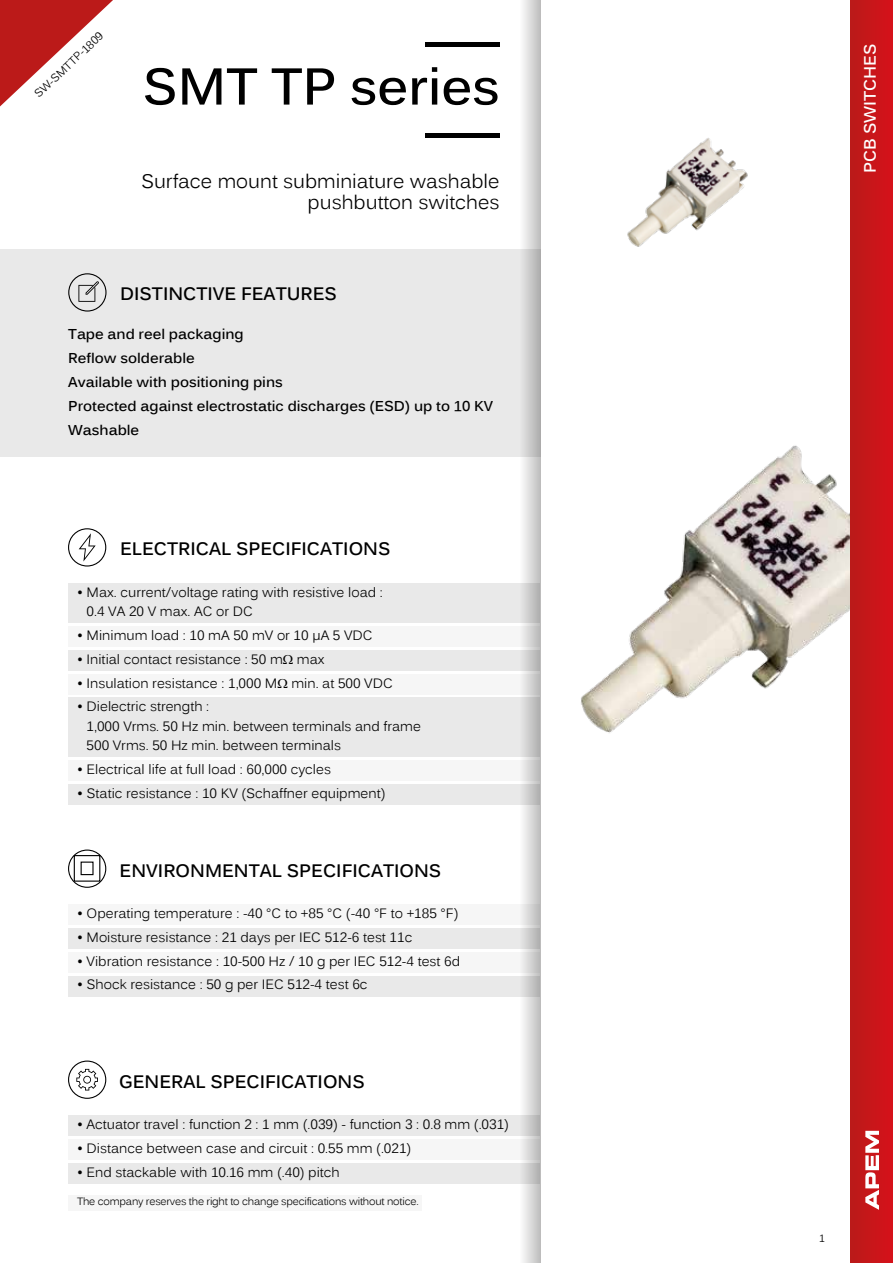
<style>
.page{position:relative;width:893px;height:1263px;background:#fff}
.page>*{position:absolute;margin:0;border:0;box-sizing:border-box;transform-origin:0 0}
.t1{font:700 51px "Kalinga";color:#000}
.t2{font:19.5px/21px "Kalinga";color:#000;text-align:right}
.t3{font:700 18px "Kalinga";color:#000}
.t4{font:700 16.5px "Kalinga";color:#fff}
.t5{font:700 14.25px/24px "Kalinga";color:#000}
.t6{font:13.5px/19.5px "Kalinga";color:#000}
.t7{font:11.25px "Kalinga";color:#000}
.t8{font:10.5px "Kalinga";letter-spacing:-.02em;color:#000}
</style>
<div class="page">
<div style="left:69px;top:905px;width:471px;height:20px;background:#f6f6f6"></div>
<div style="left:69px;top:928px;width:471px;height:20px;background:#e9e9e9"></div>
<div style="left:69px;top:952px;width:471px;height:20px;background:#f6f6f6"></div>
<div style="left:69px;top:976px;width:471px;height:20px;background:#e9e9e9"></div>
<svg style="left:68px;top:849px;width:38px;height:39px"></svg>
<div style="left:74px;top:855px;width:26px;height:27px;border:1px solid #000"></div>
<div style="left:81px;top:861px;width:13px;height:14px;border:1px solid #000"></div>
<div style="left:69px;top:583px;width:471px;height:40px;background:#e9e9e9"></div>
<div style="left:69px;top:627px;width:471px;height:20px;background:#f6f6f6"></div>
<div style="left:69px;top:650px;width:471px;height:20px;background:#e9e9e9"></div>
<div style="left:69px;top:674px;width:471px;height:20px;background:#f6f6f6"></div>
<div style="left:69px;top:698px;width:471px;height:59px;background:#e9e9e9"></div>
<div style="left:69px;top:761px;width:471px;height:20px;background:#f6f6f6"></div>
<div style="left:69px;top:784px;width:471px;height:20px;background:#e9e9e9"></div>
<svg style="left:68px;top:528px;width:38px;height:38px"></svg>
<div style="left:0;top:250px;width:540px;height:207px;background:#e9e9e9"></div>
<svg style="left:68px;top:273px;width:39px;height:39px"></svg>
<hr style="left:426px;top:134px;width:74px;height:4px;background:#000">
<hr style="left:426px;top:43px;width:74px;height:4px;background:#000">
<div style="left:69px;top:1116px;width:471px;height:20px;background:#e9e9e9"></div>
<div style="left:69px;top:1139px;width:471px;height:20px;background:#f6f6f6"></div>
<div style="left:69px;top:1163px;width:471px;height:20px;background:#e9e9e9"></div>
<svg style="left:68px;top:1060px;width:38px;height:39px"></svg>
<svg style="left:519px;top:0;width:21px;height:1263px"></svg>
<div style="left:69px;top:1195px;width:353px;height:15px;background:#f6f6f6"></div>
<img style="left:627px;top:138px;width:121px;height:109px">
<img style="left:581px;top:445px;width:269px;height:288px">
<svg style="left:0;top:0;width:113px;height:106px"></svg>
<div style="left:850px;top:0;width:43px;height:1263px;background:linear-gradient(to right,#ba1a19,#d6121a)"></div>
<svg style="left:865px;top:1131px;width:14px;height:79px"></svg>
<p class="t7" style="left:31px;top:91px;width:91px;rotate:-44deg">SW-SMTTP-1809</p>
<h1 class="t1" style="left:143px;top:53px;width:359px">SMT TP series</h1>
<h2 class="t2" style="left:141px;top:173px;width:360px">Surface mount subminiature washable pushbutton switches</h2>
<h3 class="t3" style="left:120px;top:282px;width:218px">DISTINCTIVE FEATURES</h3>
<p class="t5" style="left:68px;top:324px;width:426px">Tape and reel packaging<br>Reflow solderable<br>Available with positioning pins<br>Protected against electrostatic discharges (ESD) up to 10 KV<br>Washable</p>
<h3 class="t3" style="left:120px;top:537px;width:272px">ELECTRICAL SPECIFICATIONS</h3>
<p class="t6" style="left:87px;top:584px;width:298px;text-indent:-10px">• Max. current/voltage rating with resistive load :<br>0.4 VA 20 V max. AC or DC</p>
<p class="t6" style="left:77px;top:627px;width:297px">• Minimum load : 10 mA 50 mV or 10 µA 5 VDC</p>
<p class="t6" style="left:77px;top:651px;width:249px">• Initial contact resistance : 50 m max</p>
<p class="t6" style="left:77px;top:674px;width:317px">• Insulation resistance : 1,000 M min. at 500 VDC</p>
<p class="t6" style="left:87px;top:698px;width:336px;text-indent:-10px">• Dielectric strength :<br>1,000 Vrms. 50 Hz min. between terminals and frame<br>500 Vrms. 50 Hz min. between terminals</p>
<p class="t6" style="left:77px;top:761px;width:255px">• Electrical life at full load : 60,000 cycles</p>
<p class="t6" style="left:77px;top:785px;width:310px">• Static resistance : 10 KV (Schaffner equipment)</p>
<h3 class="t3" style="left:120px;top:858px;width:323px">ENVIRONMENTAL SPECIFICATIONS</h3>
<p class="t6" style="left:77px;top:905px;width:383px">• Operating temperature : -40 °C to +85 °C (-40 °F to +185 °F)</p>
<p class="t6" style="left:77px;top:929px;width:337px">• Moisture resistance : 21 days per IEC 512-6 test 11c</p>
<p class="t6" style="left:77px;top:952px;width:385px">• Vibration resistance : 10-500 Hz / 10 g per IEC 512-4 test 6d</p>
<p class="t6" style="left:77px;top:976px;width:292px">• Shock resistance : 50 g per IEC 512-4 test 6c</p>
<h3 class="t3" style="left:119px;top:1070px;width:247px">GENERAL SPECIFICATIONS</h3>
<p class="t6" style="left:77px;top:1116px;width:433px">• Actuator travel : function 2 : 1 mm (.039) - function 3 : 0.8 mm (.031)</p>
<p class="t6" style="left:77px;top:1140px;width:336px">• Distance between case and circuit : 0.55 mm (.021)</p>
<p class="t6" style="left:77px;top:1163px;width:264px">• End stackable with 10.16 mm (.40) pitch</p>
<p class="t8" style="left:77px;top:1195px;width:343px">The company reserves the right to change specifications without notice.</p>
<p class="t4" style="left:859px;top:173px;width:131px;rotate:-90deg">PCB SWITCHES</p>
<p class="t4" style="left:859px;top:194px;width:57px;rotate:-90deg">PANEL</p>
<p class="t8" style="left:819px;top:1231px;width:7px">1</p>
</div>
